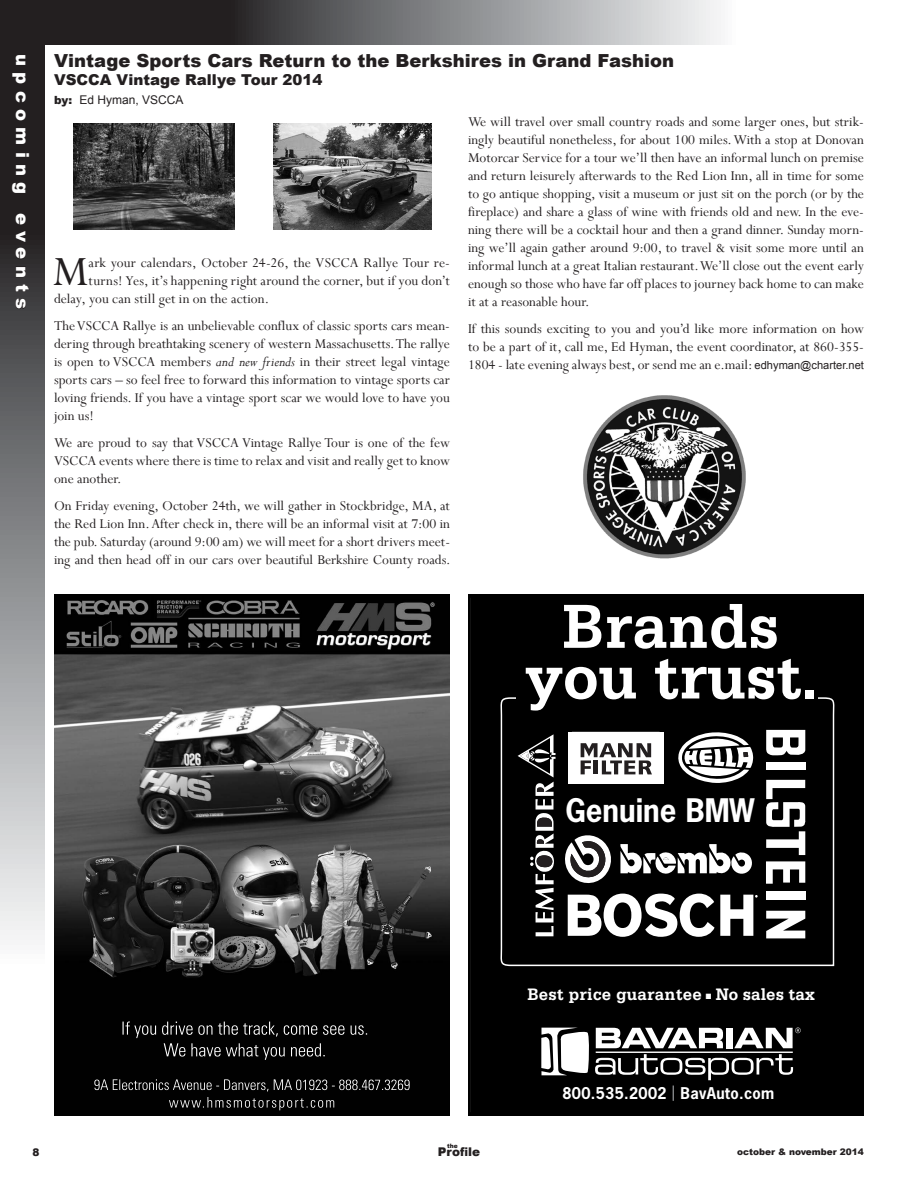
<style>
.page{position:relative;width:918px;height:1188px;background:#fff}
.page>*{position:absolute;margin:0;border:0;box-sizing:border-box;transform-origin:0 0}
.t1{font:700 65.7px/50.7px "Serifa Std";color:#fff;text-align:center;scale:.96 1}
.t2{font:46.5px "Perpetua";color:#231f20}
.t3{font:700 30.6px "News Gothic";color:#fff;scale:.96 1}
.t4{font:900 18px "Arial";color:#231f20}
.t5{font:900 18px "Arial";letter-spacing:.35em;color:#fff}
.t6{font:700 17.55px "Serifa Std";color:#fff;scale:.96 1}
.t7{font:700 15.3px "News Gothic";letter-spacing:.025em;color:#fff;scale:.96 1}
.t8{font:15px/18px "Perpetua";color:#231f20;text-align:justify}
.t9{font:900 15px "Arial";color:#231f20}
.t10{font:12px "Arial";color:#231f20}
.t11{font:900 12px "Arial";color:#231f20}
.t12{font:900 10.5px "Arial";color:#231f20}
.t13{font:900 9px "Arial";color:#231f20}
.t14{font:900 6px "Arial";color:#231f20}
.s1{font-weight:900;font-size:11.25px}
.s2{font-style:italic}
.s3{font-family:"Arial";font-size:11.1px}
.s4{font-size:58.05px}
.s5{font-weight:400;color:#a7a9ac}
</style>
<div class="page">
<svg style="left:0;top:45px;width:45px;height:895px;background:#7d7d7f"></svg>
<svg style="left:0;top:0;width:721px;height:45px;background:#6d6c6e"></svg>
<svg style="left:15px;top:54px;width:11px;height:12px"></svg>
<svg style="left:12px;top:73px;width:14px;height:11px"></svg>
<svg style="left:15px;top:90px;width:11px;height:13px"></svg>
<svg style="left:15px;top:109px;width:11px;height:12px"></svg>
<svg style="left:15px;top:128px;width:11px;height:17px"></svg>
<svg style="left:26px;top:152px;width:3px;height:5px"></svg>
<div style="left:16px;top:152px;width:10px;height:5px;border:1px solid #231f20"></div>
<svg style="left:15px;top:164px;width:11px;height:12px"></svg>
<svg style="left:11px;top:182px;width:15px;height:12px"></svg>
<svg style="left:15px;top:213px;width:11px;height:47px"></svg>
<svg style="left:15px;top:266px;width:11px;height:11px"></svg>
<svg style="left:15px;top:284px;width:15px;height:8px"></svg>
<svg style="left:15px;top:298px;width:11px;height:12px"></svg>
<img style="left:54px;top:594px;width:396px;height:522px">
<div style="left:471px;top:597px;width:390px;height:516px;background:#000"></div>
<div style="left:468px;top:594px;width:396px;height:522px;border:3px solid #000"></div>
<svg style="left:541px;top:1028px;width:260px;height:52px"></svg>
<svg style="left:500px;top:697px;width:335px;height:269px"></svg>
<svg style="left:565px;top:835px;width:48px;height:48px"></svg>
<svg style="left:620px;top:844px;width:133px;height:31px"></svg>
<svg style="left:568px;top:894px;width:190px;height:43px"></svg>
<svg style="left:766px;top:911px;width:39px;height:27px"></svg>
<svg style="left:766px;top:861px;width:39px;height:23px"></svg>
<div style="left:766px;top:892px;width:39px;height:8px;background:#fff"></div>
<svg style="left:766px;top:780px;width:39px;height:75px"></svg>
<div style="left:766px;top:762px;width:39px;height:8px;background:#fff"></div>
<svg style="left:766px;top:730px;width:39px;height:26px"></svg>
<svg style="left:678px;top:732px;width:75px;height:51px"></svg>
<div style="left:568px;top:732px;width:95px;height:51px;background:#fff"></div>
<svg style="left:580px;top:743px;width:72px;height:32px"></svg>
<svg style="left:518px;top:734px;width:38px;height:202px"></svg>
<div style="left:516px;top:661px;width:301px;height:62px;background:#000"></div>
<img style="left:583px;top:395px;width:163px;height:164px">
<img style="left:274px;top:124px;width:158px;height:106px">
<img style="left:74px;top:123px;width:161px;height:107px">
<p class="t5" style="left:36px;top:54px;width:257px;rotate:90deg">upcoming events</p>
<p class="t4" style="left:54px;top:47px;width:622px">Vintage Sports Cars Return to the Berkshires in Grand Fashion</p>
<p class="t9" style="left:54px;top:69px;width:270px">VSCCA Vintage Rallye Tour 2014</p>
<p class="t10" style="left:54px;top:92px;width:131px"><span class="s1">by:</span> Ed Hyman, VSCCA</p>
<h2 class="t2" style="left:53px;top:242px;width:37px">M</h2>
<p class="t8" style="left:89px;top:253px;width:363px">ark your calendars, October 24-26, the VSCCA Rallye Tour re-</p>
<p class="t8" style="left:89px;top:271px;width:363px">turns! Yes, it’s happening right around the corner, but if you don’t</p>
<p class="t8" style="left:54px;top:289px;width:217px">delay, you can still get in on the action.</p>
<p class="t8" style="left:54px;top:316px;width:398px">The VSCCA Rallye is an unbelievable conflux of classic sports cars mean&shy;dering through breathtaking scenery of western Massachusetts. The rallye is open to VSCCA members <span class="s2">and new friends</span> in their street legal vintage sports cars – so feel free to forward this information to vintage sports car loving friends. If you have a vintage sport scar we would love to have you join us!</p>
<p class="t8" style="left:54px;top:433px;width:398px">We are proud to say that VSCCA Vintage Rallye Tour is one of the few VSCCA events where there is time to relax and visit and really get to know one another.</p>
<p class="t8" style="left:54px;top:496px;width:398px">On Friday evening, October 24th, we will gather in Stockbridge, MA, at the Red Lion Inn. After check in, there will be an informal visit at 7:00 in the pub. Saturday (around 9:00 am) we will meet for a short drivers meet&shy;ing and then head off in our cars over beautiful Berkshire County roads.</p>
<p class="t8" style="left:468px;top:112px;width:398px">We will travel over small country roads and some larger ones, but strik&shy;ingly beautiful nonetheless, for about 100 miles. With a stop at Donovan Motorcar Service for a tour we’ll then have an informal lunch on premise and return leisurely afterwards to the Red Lion Inn, all in time for some to go antique shopping, visit a museum or just sit on the porch (or by the fireplace) and share a glass of wine with friends old and new. In the eve&shy;ning there will be a cocktail hour and then a grand dinner. Sunday morn&shy;ing we’ll again gather around 9:00, to travel &amp; visit some more until an informal lunch at a great Italian restaurant. We’ll close out the event early enough so those who have far off places to journey back home to can make it at a reasonable hour.</p>
<p class="t8" style="left:468px;top:319px;width:398px">If this sounds exciting to you and you’d like more information on how to be a part of it, call me, Ed Hyman, the event coordinator, at 860-355- 1804 - late evening always best, or send me an e.mail: <span class="s3">edhyman@charter.net</span></p>
<h1 class="t1" style="left:525px;top:601px;width:306px">Brands you trust<span class="s4">.</span></h1>
<h3 class="t3" style="left:566px;top:790px;width:199px">Genuine BMW</h3>
<p class="t6" style="left:527px;top:984px;width:301px">Best price guarantee ■ No sales tax</p>
<p class="t7" style="left:562px;top:1083px;width:222px">800.535.2002 <span class="s5">|</span> BavAuto.com</p>
<p class="t14" style="left:447px;top:1142px;width:12px">the</p>
<p class="t12" style="left:32px;top:1144px;width:9px">8</p>
<p class="t11" style="left:438px;top:1143px;width:44px">Profile</p>
<p class="t13" style="left:737px;top:1145px;width:128px">october &amp; november 2014</p>
</div>
